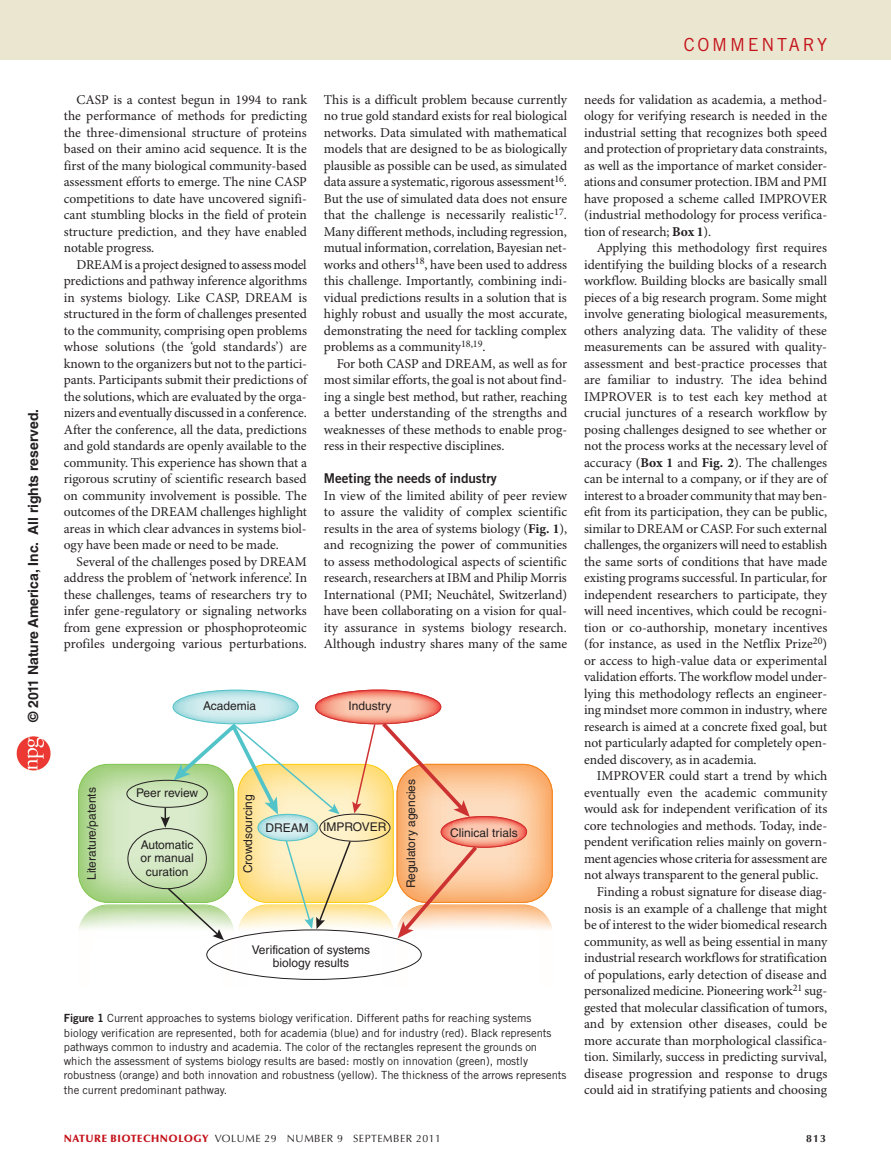
<style>
.page{position:relative;width:891px;height:1175px;background:#fff}
.page>*{position:absolute;margin:0;border:0;box-sizing:border-box;transform-origin:0 0}
.t1{font:18px "Trade Gothic LT Std";letter-spacing:.15em;color:#c4121a}
.t2{font:700 13.95px "Helvetica LT Std";color:#231f20}
.t3{font:13.5px/16.5px "Minion Pro";letter-spacing:-.005em;color:#231f20;text-align:justify}
.t4{font:13.5px "Trade Gothic LT Std Bd 2";letter-spacing:-.005em;color:#231f20}
.t5{font:12px/13.5px "Helvetica LT Std";color:#231f20;text-align:center}
.t6{font:11.25px/14.2px "Trade Gothic LT Std";letter-spacing:-.005em;color:#231f20}
.t7{font:10.5px "Optima LT Std";letter-spacing:.05em;color:#231f20}
.t8{font:700 10.5px "Optima LT Std";color:#231f20}
.s1{font-weight:700}
.s2{font-family:"Trade Gothic LT Std Bd 2"}
.s3{font-weight:900;color:#c4121a}
</style>
<div class="page">
<div style="left:0;top:0;width:891px;height:60px;background:#ebe6cf"></div>
<svg style="left:78px;top:689px;width:475px;height:291px"></svg>
<img style="left:17px;top:736px;width:33px;height:34px">
<p class="t2" style="left:25px;top:722px;width:315px;rotate:-90deg">© 2011 Nature America, Inc. All rights reserved.</p>
<h1 class="t1" style="left:684px;top:34px;width:145px">COMMENTARY</h1>
<p class="t3" style="left:64px;top:92px;width:245px;text-indent:13px">CASP is a contest begun in 1994 to rank the performance of methods for predicting the three-dimensional structure of proteins based on their amino acid sequence. It is the first of the many biological community-based assessment efforts to emerge. The nine CASP competitions to date have uncovered signifi&shy;cant stumbling blocks in the field of protein structure prediction, and they have enabled notable progress.</p>
<p class="t3" style="left:64px;top:257px;width:245px;text-indent:13px">DREAM is a project designed to assess model predictions and pathway inference algorithms in systems biology. Like CASP, DREAM is structured in the form of challenges presented to the community, comprising open problems whose solutions (the ‘gold standards’) are known to the organizers but not to the partici&shy;pants. Participants submit their predictions of the solutions, which are evaluated by the orga&shy;nizers and eventually discussed in a conference.<br>After the conference, all the data, predictions and gold standards are openly available to the community. This experience has shown that a rigorous scrutiny of scientific research based on community involvement is possible. The outcomes of the DREAM challenges highlight areas in which clear advances in systems biol&shy;ogy have been made or need to be made.</p>
<p class="t3" style="left:64px;top:554px;width:245px;text-indent:13px">Several of the challenges posed by DREAM address the problem of ‘network inference’. In these challenges, teams of researchers try to infer gene-regulatory or signaling networks from gene expression or phosphoproteomic profiles undergoing various perturbations.</p>
<p class="t3" style="left:324px;top:92px;width:245px">This is a difficult problem because currently no true gold standard exists for real biological networks. Data simulated with mathematical models that are designed to be as biologically plausible as possible can be used, as simulated data assure a systematic, rigorous assessment<sup>16</sup>.<br>But the use of simulated data does not ensure that the challenge is necessarily realistic<sup>17</sup>.<br>Many different methods, including regression, mutual information, correlation, Bayesian net&shy;works and others<sup>18</sup>, have been used to address this challenge. Importantly, combining indi&shy;vidual predictions results in a solution that is highly robust and usually the most accurate, demonstrating the need for tackling complex problems as a community<sup>18,19</sup>.</p>
<p class="t3" style="left:324px;top:356px;width:245px;text-indent:13px">For both CASP and DREAM, as well as for most similar efforts, the goal is not about find&shy;ing a single best method, but rather, reaching a better understanding of the strengths and weaknesses of these methods to enable prog&shy;ress in their respective disciplines.</p>
<p class="t4" style="left:324px;top:470px;width:174px">Meeting the needs of industry</p>
<p class="t3" style="left:324px;top:488px;width:245px">In view of the limited ability of peer review to assure the validity of complex scientific results in the area of systems biology (<span class="s1">Fig. 1</span>), and recognizing the power of communities to assess methodological aspects of scientific research, researchers at IBM and Philip Morris International (PMI; Neuchâtel, Switzerland) have been collaborating on a vision for qual&shy;ity assurance in systems biology research.<br>Although industry shares many of the same</p>
<p class="t5" style="left:203px;top:699px;width:55px">Academia</p>
<p class="t5" style="left:349px;top:699px;width:45px">Industry</p>
<p class="t5" style="left:85px;top:880px;width:94px;rotate:-90deg">Literature/patents</p>
<p class="t5" style="left:241px;top:873px;width:81px;rotate:-90deg">Crowdsourcing</p>
<p class="t5" style="left:136px;top:786px;width:63px">Peer review</p>
<p class="t5" style="left:141px;top:837px;width:55px">Automatic or manual curation</p>
<p class="t5" style="left:266px;top:820px;width:45px">DREAM</p>
<p class="t5" style="left:323px;top:820px;width:65px">IMPROVER</p>
<p class="t5" style="left:404px;top:888px;width:111px;rotate:-90deg">Regulatory agencies</p>
<p class="t5" style="left:252px;top:942px;width:120px">Verification of systems biology results</p>
<p class="t5" style="left:450px;top:825px;width:69px">Clinical trials</p>
<p class="t6" style="left:64px;top:1011px;width:504px"><span class="s2">Figure 1</span> Current approaches to systems biology verification. Different paths for reaching systems biology verification are represented, both for academia (blue) and for industry (red). Black represents pathways common to industry and academia. The color of the rectangles represent the grounds on which the assessment of systems biology results are based: mostly on innovation (green), mostly robustness (orange) and both innovation and robustness (yellow). The thickness of the arrows represents the current predominant pathway.</p>
<p class="t3" style="left:584px;top:92px;width:245px">needs for validation as academia, a method&shy;ology for verifying research is needed in the industrial setting that recognizes both speed and protection of proprietary data constraints, as well as the importance of market consider&shy;ations and consumer protection. IBM and PMI have proposed a scheme called IMPROVER (industrial methodology for process verifica&shy;tion of research; <span class="s1">Box 1</span>).</p>
<p class="t3" style="left:584px;top:240px;width:245px;text-indent:13px">Applying this methodology first requires identifying the building blocks of a research workflow. Building blocks are basically small pieces of a big research program. Some might involve generating biological measurements, others analyzing data. The validity of these measurements can be assured with quality&shy;assessment and best-practice processes that are familiar to industry. The idea behind IMPROVER is to test each key method at crucial junctures of a research workflow by posing challenges designed to see whether or not the process works at the necessary level of accuracy (<span class="s1">Box 1</span> and <span class="s1">Fig. 2</span>). The challenges can be internal to a company, or if they are of interest to a broader community that may ben&shy;efit from its participation, they can be public, similar to DREAM or CASP. For such external challenges, the organizers will need to establish the same sorts of conditions that have made existing programs successful. In particular, for independent researchers to participate, they will need incentives, which could be recogni&shy;tion or co-authorship, monetary incentives (for instance, as used in the Netflix Prize<sup>20</sup>) or access to high-value data or experimental validation efforts. The workflow model under&shy;lying this methodology reflects an engineer&shy;ing mindset more common in industry, where research is aimed at a concrete fixed goal, but not particularly adapted for completely open&shy;ended discovery, as in academia.</p>
<p class="t3" style="left:597px;top:768px;width:232px">IMPROVER could start a trend by which</p>
<p class="t3" style="left:584px;top:785px;width:245px">eventually even the academic community</p>
<p class="t3" style="left:584px;top:801px;width:245px">would ask for independent verification of its</p>
<p class="t3" style="left:584px;top:818px;width:245px">core technologies and methods. Today, inde-</p>
<p class="t3" style="left:584px;top:834px;width:245px">pendent verification relies mainly on govern-</p>
<p class="t3" style="left:584px;top:851px;width:245px">ment agencies whose criteria for assessment are</p>
<p class="t3" style="left:584px;top:867px;width:236px">not always transparent to the general public.</p>
<p class="t3" style="left:597px;top:884px;width:232px">Finding a robust signature for disease diag-</p>
<p class="t3" style="left:584px;top:900px;width:245px">nosis is an example of a challenge that might</p>
<p class="t3" style="left:584px;top:917px;width:245px">be of interest to the wider biomedical research</p>
<p class="t3" style="left:584px;top:933px;width:245px">community, as well as being essential in many</p>
<p class="t3" style="left:584px;top:950px;width:245px">industrial research workflows for stratification</p>
<p class="t3" style="left:584px;top:966px;width:244px">of populations, early detection of disease and</p>
<p class="t3" style="left:584px;top:983px;width:245px">personalized medicine. Pioneering work<sup>21</sup> sug-</p>
<p class="t3" style="left:584px;top:999px;width:245px">gested that molecular classification of tumors,</p>
<p class="t3" style="left:584px;top:1016px;width:245px">and by extension other diseases, could be</p>
<p class="t3" style="left:584px;top:1032px;width:245px">more accurate than morphological classifica-</p>
<p class="t3" style="left:584px;top:1049px;width:244px">tion. Similarly, success in predicting survival,</p>
<p class="t3" style="left:584px;top:1065px;width:245px">disease progression and response to drugs</p>
<p class="t3" style="left:584px;top:1082px;width:245px">could aid in stratifying patients and choosing</p>
<p class="t7" style="left:64px;top:1132px;width:322px"><span class="s3">NATURE BIOTECHNOLOGY</span> VOLUME 29 NUMBER 9 SEPTEMBER</p>
<p class="t7" style="left:416px;top:1132px;width:26px">2011</p>
<p class="t8" style="left:806px;top:1132px;width:21px">813</p>
</div>
